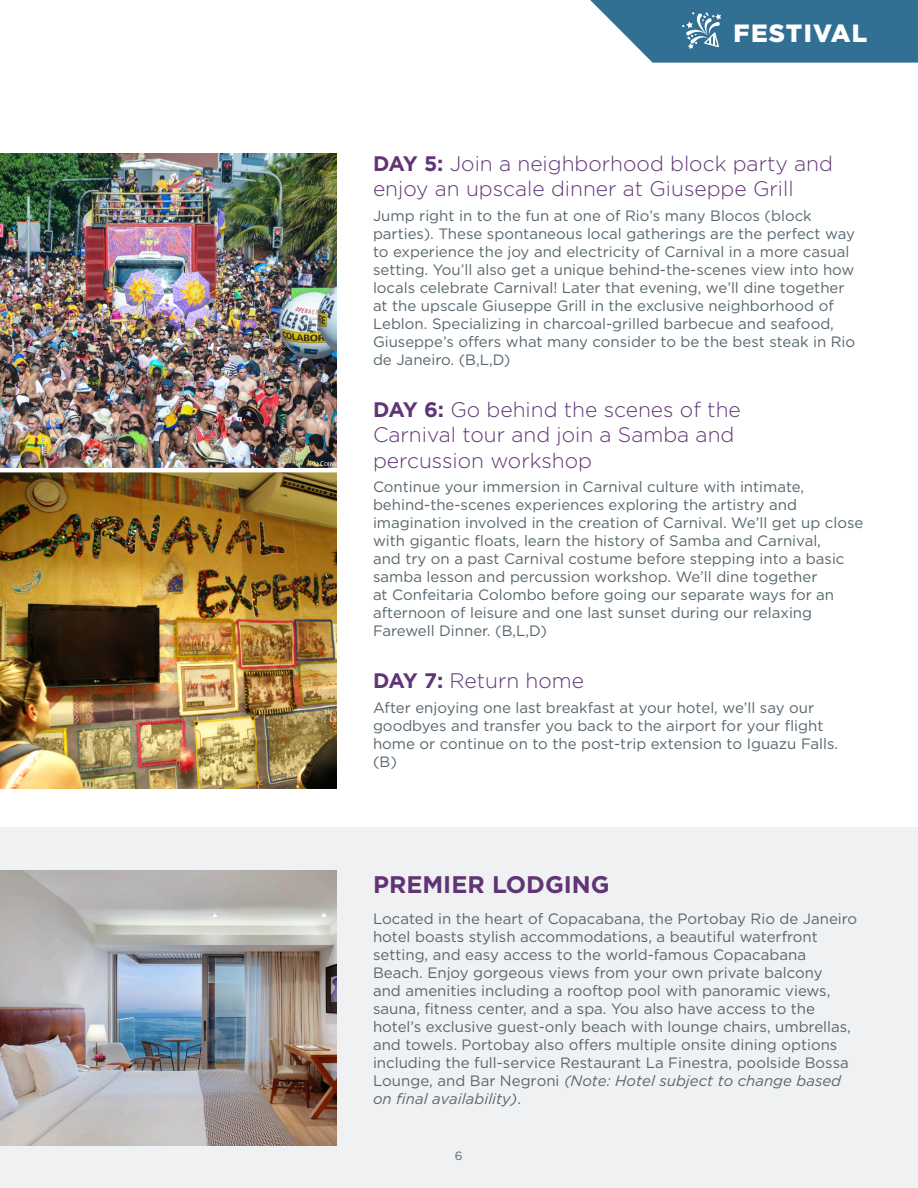
<style>
.page{position:relative;width:918px;height:1188px;background:#fff}
.page>*{position:absolute;margin:0;border:0;box-sizing:border-box;transform-origin:0 0}
.t1{font:900 24.9px "Gotham";letter-spacing:.05em;color:#fff}
.t2{font:700 24px "Gotham";color:#613575}
.t3{font:300 21px/25.5px "Gotham";color:#613575}
.t4{font:15px/18px "Gotham";color:#57666e}
.t5{font:12px "Gotham";color:#57666e}
.s1{font-weight:700}
.s2{font-style:italic}
</style>
<div class="page">
<img style="left:0;top:472px;width:337px;height:316px">
<img style="left:0;top:153px;width:337px;height:315px">
<div style="left:0;top:827px;width:918px;height:361px;background:#f0f1f2"></div>
<img style="left:0;top:871px;width:337px;height:275px">
<svg style="left:590px;top:0;width:328px;height:63px;background:#49809f"></svg>
<p class="t1" style="left:734px;top:16px;width:135px">FESTIVAL</p>
<p class="t3" style="left:373px;top:150px;width:461px"><span class="s1">DAY 5:</span> Join a neighborhood block party and enjoy an upscale dinner at Giuseppe Grill</p>
<p class="t4" style="left:373px;top:206px;width:484px">Jump right in to the fun at one of Rio’s many Blocos (block parties). These spontaneous local gatherings are the perfect way to experience the joy and electricity of Carnival in a more casual setting. You’ll also get a unique behind-the-scenes view into how locals celebrate Carnival! Later that evening, we’ll dine together at the upscale Giuseppe Grill in the exclusive neighborhood of Leblon. Specializing in charcoal-grilled barbecue and seafood, Giuseppe’s offers what many consider to be the best steak in Rio de Janeiro. (B,L,D)</p>
<p class="t3" style="left:373px;top:396px;width:369px"><span class="s1">DAY 6:</span> Go behind the scenes of the<br>Carnival tour and join a Samba and percussion workshop</p>
<p class="t4" style="left:373px;top:478px;width:492px">Continue your immersion in Carnival culture with intimate, behind-the-scenes experiences exploring the artistry and imagination involved in the creation of Carnival. We’ll get up close with gigantic floats, learn the history of Samba and Carnival,<br>and try on a past Carnival costume before stepping into a basic samba lesson and percussion workshop. We’ll dine together<br>at Confeitaria Colombo before going our separate ways for an afternoon of leisure and one last sunset during our relaxing Farewell Dinner. (B,L,D)</p>
<p class="t3" style="left:373px;top:667px;width:213px"><span class="s1">DAY 7:</span> Return home</p>
<p class="t4" style="left:373px;top:698px;width:467px">After enjoying one last breakfast at your hotel, we’ll say our goodbyes and transfer you back to the airport for your flight home or continue on to the post-trip extension to Iguazu Falls. (B)</p>
<p class="t2" style="left:373px;top:868px;width:238px">PREMIER LODGING</p>
<p class="t4" style="left:373px;top:910px;width:486px">Located in the heart of Copacabana, the Portobay Rio de Janeiro hotel boasts stylish accommodations, a beautiful waterfront setting, and easy access to the world-famous Copacabana Beach. Enjoy gorgeous views from your own private balcony<br>and amenities including a rooftop pool with panoramic views, sauna, fitness center, and a spa. You also have access to the hotel’s exclusive guest-only beach with lounge chairs, umbrellas, and towels. Portobay also offers multiple onsite dining options including the full-service Restaurant La Finestra, poolside Bossa Lounge, and Bar Negroni <span class="s2">(Note: Hotel subject to change based on final availability)</span>.</p>
<p class="t5" style="left:455px;top:1148px;width:9px">6</p>
</div>
